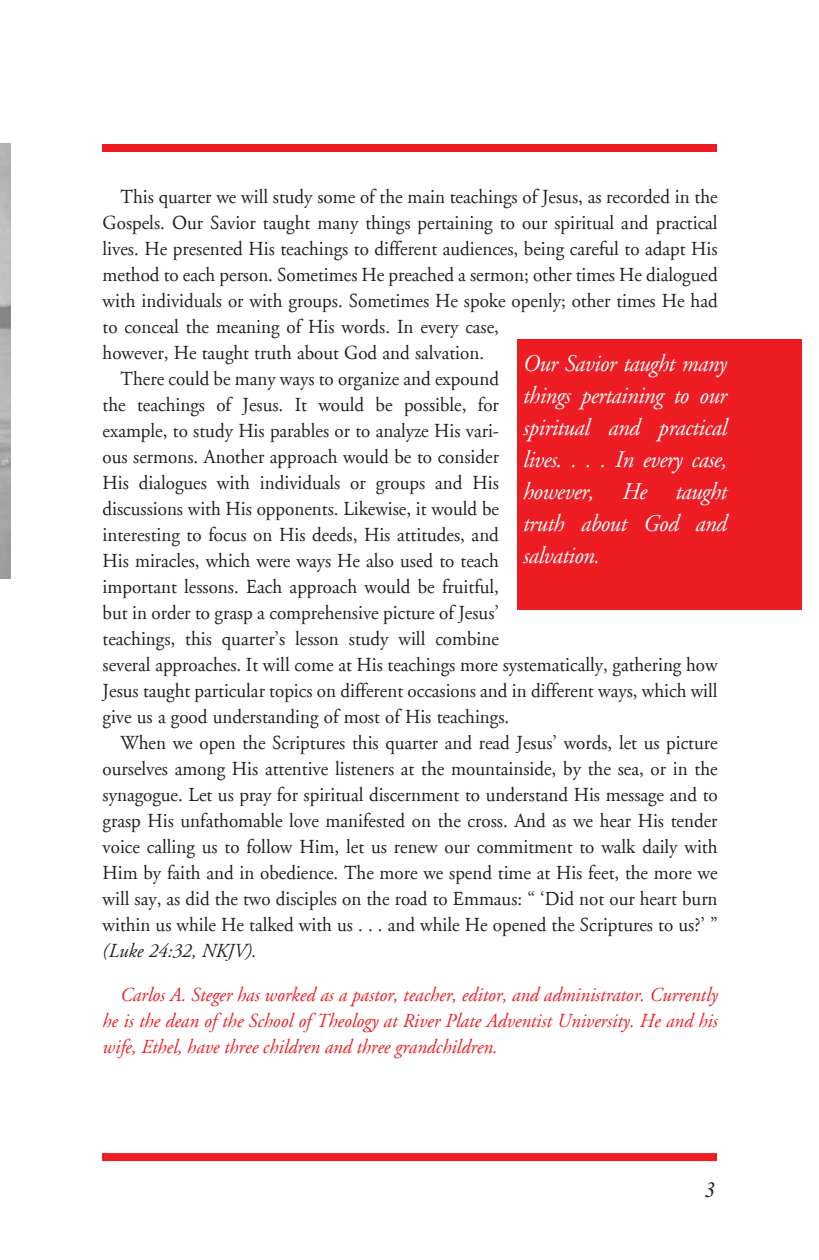
<style>
.page{position:relative;width:819px;height:1260px;background:#fff}
.page>*{position:absolute;margin:0;border:0;box-sizing:border-box;transform-origin:0 0}
.Intro_Pullout{font:italic 24px/32px "Adobe Garamond";letter-spacing:-.02em;color:#fff;text-align:justify;scale:.95 1}
.PageNumbers{font:italic 22px "Times New Roman PS Std";color:#231f20}
.Intro_Body{font:20px/26px "Adobe Garamond";color:#231f20;scale:.95 1}
.Intro_Bio{font:italic 20px/26px "Adobe Garamond";color:#ee1d23;text-align:justify;scale:.95 1}
.s1{font-style:italic}
</style>
<div class="page">
<div style="left:102px;top:144px;width:615px;height:8px;background:#ee1d23"></div>
<div style="left:102px;top:1153px;width:615px;height:8px;background:#ee1d23"></div>
<img style="left:0;top:143px;width:10px;height:436px">
<div style="left:517px;top:339px;width:285px;height:271px;background:#ee1d23"></div>
<p class="Intro_Body" style="left:103px;top:184px;width:649px;text-indent:18px">This quarter we will study some of the main teachings of Jesus, as recorded in the Gospels. Our Savior taught many things pertaining to our spiritual and practical lives. He presented His teachings to different audiences, being careful to adapt His method to each person. Sometimes He preached a sermon; other times He dialogued with individuals or with groups. Sometimes He spoke openly; other times He had to conceal the meaning of His words. In every case,<br>however, He taught truth about God and salvation.</p>
<p class="Intro_Body" style="left:103px;top:366px;width:649px;text-indent:18px">There could be many ways to organize and expound<br>the teachings of Jesus. It would be possible, for<br>example, to study His parables or to analyze His vari-<br>ous sermons. Another approach would be to consider<br>His dialogues with individuals or groups and His<br>discussions with His opponents. Likewise, it would be<br>interesting to focus on His deeds, His attitudes, and<br>His miracles, which were ways He also used to teach<br>important lessons. Each approach would be fruitful,<br>but in order to grasp a comprehensive picture of Jesus’<br>teachings, this quarter’s lesson study will combine<br>several approaches. It will come at His teachings more systematically, gathering how Jesus taught particular topics on different occasions and in different ways, which will give us a good understanding of most of His teachings.</p>
<p class="Intro_Body" style="left:103px;top:730px;width:649px;text-align:justify;text-indent:18px">When we open the Scriptures this quarter and read Jesus’ words, let us picture ourselves among His attentive listeners at the mountainside, by the sea, or in the synagogue. Let us pray for spiritual discernment to understand His message and to grasp His unfathomable love manifested on the cross. And as we hear His tender voice calling us to follow Him, let us renew our commitment to walk daily with Him by faith and in obedience. The more we spend time at His feet, the more we will say, as did the two disciples on the road to Emmaus: “ ‘Did not our heart burn within us while He talked with us . . . and while He opened the Scriptures to us?’ ” <span class="s1">(Luke 24:32, NKJV).</span></p>
<p class="Intro_Bio" style="left:103px;top:982px;width:649px;text-indent:18px">Carlos A. Steger has worked as a pastor, teacher, editor, and administrator. Currently he is the dean of the School of Theology at River Plate Adventist University. He and his wife, Ethel, have three children and three grandchildren.</p>
<p class="Intro_Pullout" style="left:523px;top:348px;width:216px">Our Savior taught many things pertaining to our spiritual and practical lives. . . . In every case, however, He taught truth about God and salvation.</p>
<p class="PageNumbers" style="left:705px;top:1178px;width:12px">3</p>
</div>
